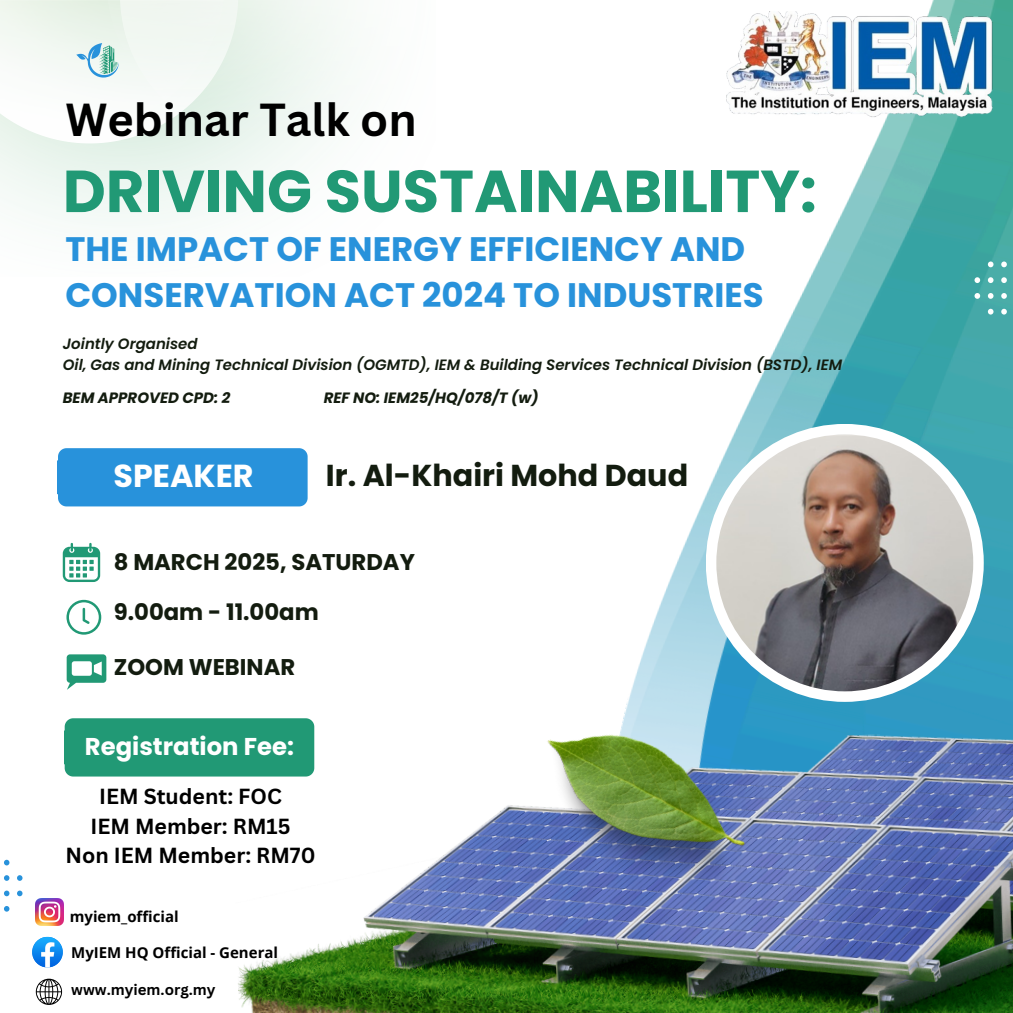
<style>
.page{position:relative;width:1013px;height:1013px;background:#fff}
.page>*{position:absolute;margin:0;border:0;box-sizing:border-box;transform-origin:0 0}
.t1{font:700 59.12px "Poppins";color:#219975}
.t2{font:700 45px "Canva Sans";color:#000}
.t3{font:700 34px/46.9px "Poppins";color:#2892db}
.t4{font:700 31.75px "Poppins";color:#fff}
.t5{font:700 30.25px "Poppins";color:#131c0f}
.t6{font:700 24.25px "Poppins";color:#fff}
.t7{font:700 22.75px "Poppins";color:#131c0f}
.t8{font:700 21.25px "Canva Sans";color:#000}
.t9{font:italic 600 15px "Poppins";color:#131c0f}
.t10{font:italic 700 15px "Poppins";color:#131c0f}
.t11{font:700 15px "Open Sans";color:#000}
.t12{font:700 15px "Canva Sans";color:#000}
</style>
<div class="page">
<img style="left:633px;top:0;width:379px;height:712px">
<svg style="left:4px;top:859px;width:18px;height:52px"></svg>
<div style="left:705px;top:424px;width:278px;height:278px;background:#fff;border-radius:50%"></div>
<img style="left:716px;top:434px;width:257px;height:257px;border-radius:50%">
<img style="left:229px;top:712px;width:783px;height:300px">
<svg style="left:974px;top:261px;width:38px;height:53px;background:#5db4b1"></svg>
<div style="left:58px;top:448px;width:249px;height:58px;background:#2892db"></div>
<svg style="left:0;top:0;width:404px;height:143px"></svg>
<div style="left:65px;top:718px;width:249px;height:58px;background:#219975"></div>
<img style="left:531px;top:683px;width:228px;height:253px">
<img style="left:726px;top:11px;width:266px;height:106px">
<svg style="left:63px;top:543px;width:37px;height:39px"></svg>
<svg style="left:66px;top:600px;width:35px;height:34px"></svg>
<div style="left:67px;top:654px;width:39px;height:28px;background:#219975;border-radius:3px"></div>
<svg style="left:72px;top:661px;width:30px;height:14px"></svg>
<img style="left:36px;top:898px;width:27px;height:27px">
<img style="left:32px;top:936px;width:31px;height:31px;border-radius:50%">
<svg style="left:36px;top:978px;width:26px;height:26px"></svg>
<p class="t2" style="left:65px;top:88px;width:353px">Webinar Talk on</p>
<p class="t1" style="left:63px;top:150px;width:755px">DRIVING SUSTAINABILITY:</p>
<p class="t3" style="left:65px;top:225px;width:699px">THE IMPACT OF ENERGY EFFICIENCY AND<br>CONSERVATION ACT 2024 TO INDUSTRIES</p>
<h2 class="t9" style="left:63px;top:334px;width:136px">Jointly Organised</h2>
<p class="t9" style="left:63px;top:354px;width:780px">Oil, Gas and Mining Technical Division (OGMTD), IEM &amp; Building Services Technical Division (BSTD), IEM</p>
<p class="t10" style="left:63px;top:387px;width:169px">BEM APPROVED CPD: 2</p>
<p class="t10" style="left:324px;top:387px;width:216px">REF NO: IEM25/HQ/078/T (w)</p>
<p class="t4" style="left:113px;top:454px;width:142px">SPEAKER</p>
<p class="t5" style="left:326px;top:454px;width:364px">Ir. Al-Khairi Mohd Daud</p>
<p class="t7" style="left:114px;top:546px;width:303px">8 MARCH 2025, SATURDAY</p>
<h1 class="t7" style="left:114px;top:596px;width:206px">9.00am - 11.00am</h1>
<p class="t7" style="left:114px;top:651px;width:183px">ZOOM WEBINAR</p>
<h3 class="t6" style="left:85px;top:729px;width:210px">Registration Fee:</h3>
<p class="t8" style="left:99px;top:781px;width:184px">IEM Student: FOC</p>
<h3 class="t8" style="left:90px;top:810px;width:202px">IEM Member: RM15</h3>
<h4 class="t8" style="left:65px;top:840px;width:251px">Non IEM Member: RM70</h4>
<p class="t11" style="left:70px;top:906px;width:110px">myiem_official</p>
<p class="t11" style="left:71px;top:941px;width:208px">MyIEM HQ Official - General</p>
<h6 class="t12" style="left:71px;top:979px;width:146px">www.myiem.org.my</h6>
</div>
